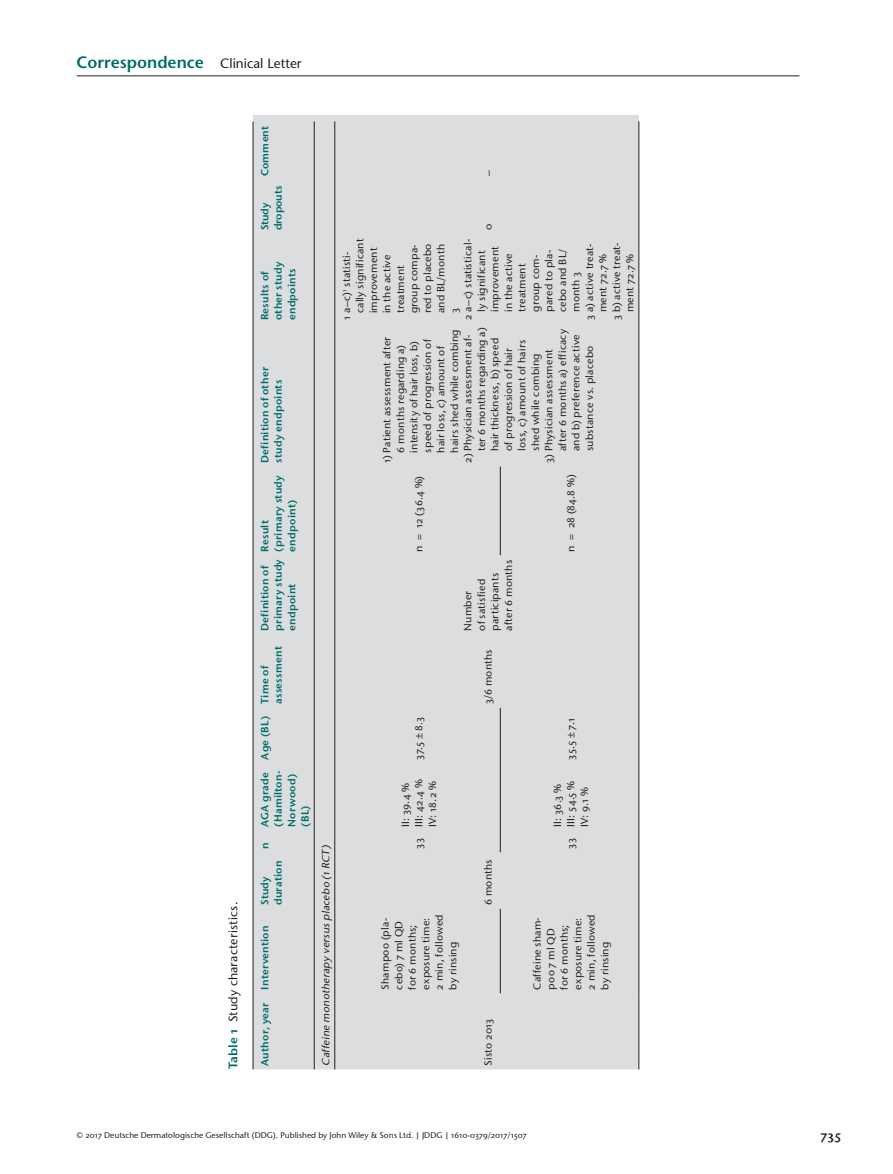
<style>
.page{position:relative;width:893px;height:1174px;background:#fff}
.page>*{position:absolute;margin:0;border:0;box-sizing:border-box;transform-origin:0 0}
.t1{font:600 16.5px "Stone Sans";color:#006c67}
.t2{font:13.2px "Stone Sans Sem OSITCTT Semi";color:#231f20}
.t3{font:12.45px "Stone Sans OSITCTT Medium";letter-spacing:.015em;color:#231f20}
.t4{font:10.5px/13.5px "Stone Sans OSITCTT Medium";letter-spacing:.015em;color:#231f20}
.t5{font:10.5px/13.5px "Stone Sans Sem OSITCTT Semi";letter-spacing:.015em;color:#006c67}
.t6{font:italic 10.5px "Stone Sans OSITCTT Medium";color:#231f20}
.t7{font:10.5px/13.5px "Stone Sans Sem OSITCTT Semi";letter-spacing:-.015em;color:#006c67}
.t8{font:8.25px "Stone Sans OSITCTT Medium";color:#231f20}
.s1{font-weight:400;font-size:13.5px;color:#231f20}
.s2{font-family:"Stone Sans Sem OSITCTT Semi";color:#006c67}
</style>
<div class="page">
<hr style="left:77px;top:76px;width:722px;height:1px;background:#231f20">
<div style="left:253px;top:115px;width:386px;height:954px;background:#dcdddf"></div>
<hr style="left:334px;top:121px;width:1px;height:948px;background:#231f20">
<hr style="left:253px;top:121px;width:1px;height:948px;background:#231f20">
<hr style="left:314px;top:121px;width:1px;height:948px;background:#231f20">
<hr style="left:638px;top:993px;width:1px;height:76px;background:#231f20">
<hr style="left:500px;top:909px;width:1px;height:84px;background:#231f20">
<hr style="left:500px;top:708px;width:1px;height:144px;background:#231f20">
<hr style="left:500px;top:466px;width:1px;height:89px;background:#231f20">
<hr style="left:638px;top:121px;width:1px;height:872px;background:#231f20">
<h1 class="t1" style="left:77px;top:55px;width:227px">Correspondence <span class="s1">Clinical Letter</span></h1>
<p class="t3" style="left:226px;top:1069px;width:169px;rotate:-90deg"><span class="s2">Table 1</span> Study characteristics.</p>
<p class="t5" style="left:258px;top:176px;width:52px;rotate:-90deg">Comment</p>
<p class="t7" style="left:258px;top:230px;width:46px;rotate:-90deg">Study dropouts</p>
<p class="t5" style="left:258px;top:320px;width:60px;rotate:-90deg">Results of other study endpoints</p>
<p class="t5" style="left:258px;top:463px;width:97px;rotate:-90deg">Definition of other study endpoints</p>
<p class="t5" style="left:258px;top:551px;width:78px;rotate:-90deg">Result (primary study endpoint)</p>
<p class="t5" style="left:258px;top:631px;width:73px;rotate:-90deg">Definition of primary study endpoint</p>
<p class="t5" style="left:258px;top:704px;width:59px;text-indent:-55px;rotate:-90deg">Age (BL) Time of assessment</p>
<p class="t5" style="left:258px;top:826px;width:57px;rotate:-90deg">AGA grade (Hamilton-<br>Norwood) (BL)</p>
<p class="t5" style="left:258px;top:848px;width:8px;rotate:-90deg">n</p>
<p class="t5" style="left:258px;top:905px;width:46px;rotate:-90deg">Study duration</p>
<p class="t5" style="left:258px;top:989px;width:66px;rotate:-90deg">Intervention</p>
<p class="t5" style="left:258px;top:1065px;width:64px;rotate:-90deg">Author, year</p>
<p class="t4" style="left:481px;top:176px;width:7px;rotate:-90deg">–</p>
<p class="t6" style="left:319px;top:1065px;width:224px;rotate:-90deg">Caffeine monotherapy versus p lacebo (1RCT)</p>
<p class="t4" style="left:353px;top:313px;width:76px;rotate:-90deg">cally significant</p>
<p class="t4" style="left:367px;top:313px;width:67px;rotate:-90deg">improvement</p>
<p class="t4" style="left:380px;top:313px;width:60px;rotate:-90deg">in the active</p>
<p class="t4" style="left:394px;top:313px;width:49px;rotate:-90deg">treatment</p>
<p class="t4" style="left:340px;top:320px;width:70px;rotate:-90deg">1 a–c) <sup>1</sup> statisti-</p>
<p class="t4" style="left:481px;top:230px;width:8px;rotate:-90deg">0</p>
<p class="t4" style="left:461px;top:320px;width:83px;rotate:-90deg">2 a–c) statistical-</p>
<p class="t4" style="left:475px;top:312px;width:63px;rotate:-90deg">ly significant</p>
<p class="t4" style="left:488px;top:312px;width:67px;rotate:-90deg">improvement</p>
<p class="t4" style="left:502px;top:312px;width:60px;rotate:-90deg">in the active</p>
<p class="t4" style="left:515px;top:312px;width:49px;rotate:-90deg">treatment</p>
<p class="t4" style="left:529px;top:312px;width:58px;rotate:-90deg">group com-</p>
<p class="t4" style="left:542px;top:312px;width:64px;rotate:-90deg">pared to pla-</p>
<p class="t4" style="left:556px;top:312px;width:64px;rotate:-90deg">cebo and BL/</p>
<p class="t4" style="left:583px;top:320px;width:78px;rotate:-90deg">3 a) active treat-</p>
<p class="t4" style="left:596px;top:312px;width:60px;rotate:-90deg">ment 72.7 %</p>
<p class="t4" style="left:610px;top:320px;width:79px;rotate:-90deg">3 b) active treat-</p>
<p class="t4" style="left:623px;top:312px;width:60px;rotate:-90deg">ment 72.7 %</p>
<p class="t4" style="left:407px;top:313px;width:71px;rotate:-90deg">group compa-</p>
<p class="t4" style="left:421px;top:313px;width:71px;rotate:-90deg">red to placebo</p>
<p class="t4" style="left:434px;top:313px;width:70px;rotate:-90deg">and BL/month</p>
<p class="t4" style="left:569px;top:312px;width:42px;rotate:-90deg">month 3</p>
<p class="t4" style="left:448px;top:313px;width:7px;rotate:-90deg">3</p>
<p class="t4" style="left:380px;top:452px;width:125px;text-indent:-10px;rotate:-90deg">1) Patient assessment after<br>6 months regarding a) intensity of hair loss, b) speed of progression of hair loss, c) amount of hairs shed while combing</p>
<p class="t4" style="left:461px;top:451px;width:125px;text-indent:-12px;rotate:-90deg">2) Physician assessment af&shy;ter 6 months regarding a) hair thickness, b) speed of progression of hair loss, c) amount of hairs shed while combing</p>
<p class="t4" style="left:542px;top:451px;width:124px;text-indent:-12px;rotate:-90deg">3) Physician assessment after 6 months a) efficacy and b) preference active substance vs. placebo</p>
<p class="t4" style="left:412px;top:551px;width:77px;rotate:-90deg">n = 12 (36.4 %)</p>
<p class="t4" style="left:412px;top:759px;width:44px;rotate:-90deg">37.5 ± 8.3</p>
<p class="t4" style="left:399px;top:826px;width:49px;rotate:-90deg">II: 39.4 %<br>III: 42.4 %<br>IV: 18.2 %</p>
<p class="t4" style="left:412px;top:848px;width:12px;rotate:-90deg">33</p>
<p class="t4" style="left:461px;top:631px;width:72px;rotate:-90deg">Number<br>of satisfied participants after 6 months</p>
<p class="t4" style="left:481px;top:704px;width:56px;rotate:-90deg">3/6 months</p>
<p class="t4" style="left:481px;top:905px;width:47px;rotate:-90deg">6 months</p>
<p class="t4" style="left:378px;top:989px;width:77px;rotate:-90deg">Shampoo (pla&shy;cebo) 7 ml QD for 6 months; exposure time:<br>2 min, followed by rinsing</p>
<p class="t4" style="left:481px;top:1065px;width:48px;rotate:-90deg">Sisto 2013</p>
<p class="t4" style="left:564px;top:551px;width:78px;rotate:-90deg">n = 28 (84.8 %)</p>
<p class="t4" style="left:564px;top:759px;width:43px;rotate:-90deg">35.5 ± 7.1</p>
<p class="t4" style="left:551px;top:826px;width:47px;rotate:-90deg">II: 36.3 %<br>III: 54.5 %<br>IV: 9.1 %</p>
<p class="t4" style="left:564px;top:848px;width:12px;rotate:-90deg">33</p>
<p class="t4" style="left:530px;top:989px;width:77px;rotate:-90deg">Caffeine sham&shy;poo 7 ml QD for 6 months; exposure time:<br>2 min, followed by rinsing</p>
<p class="t8" style="left:77px;top:1130px;width:452px">© 2017 Deutsche Dermatologische Gesellschaft (DDG). Published by John Wiley &amp; Sons Ltd. | JDDG | 1610-0379/2017/1507</p>
<p class="t2" style="left:821px;top:1126px;width:22px">735</p>
</div>
